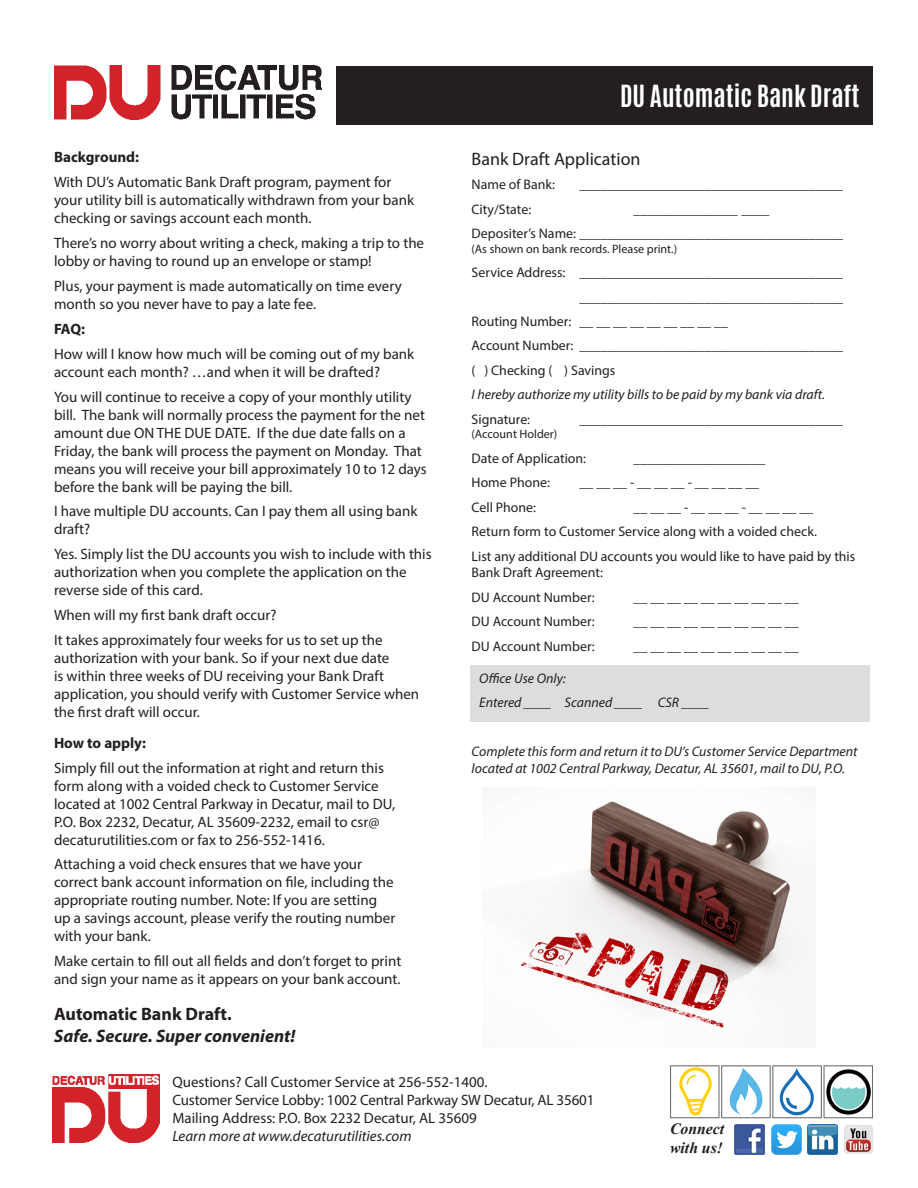
<style>
.page{position:relative;width:918px;height:1188px;background:#fff}
.page>*{position:absolute;margin:0;border:0;box-sizing:border-box;transform-origin:0 0}
.t1{font:700 25.5px "Antonio";color:#fff}
.t2{font:italic 700 18px "Myriad Pro";color:#231f20}
.t3{font:18px "Myriad Pro";color:#231f20}
.t4{font:700 18px "Myriad Pro";color:#231f20}
.t5{font:italic 700 15.75px "Times New Roman";color:#231f20}
.t6{font:15px/18px "Myriad Pro";color:#231f20}
.t7{font:italic 15px "Myriad Pro";color:#231f20}
.t8{font:700 15px "Myriad Pro";color:#231f20}
.t9{font:13.8px/16.6px "Myriad Pro";color:#231f20}
.t10{font:italic 13.8px/16.6px "Myriad Pro";color:#231f20}
.t11{font:12.15px "Myriad Pro";color:#231f20}
</style>
<div class="page">
<img style="left:54px;top:66px;width:267px;height:54px">
<div style="left:337px;top:66px;width:536px;height:59px;background:#231f20"></div>
<img style="left:52px;top:1075px;width:108px;height:67px">
<img style="left:670px;top:1066px;width:203px;height:53px">
<img style="left:734px;top:1125px;width:30px;height:30px">
<img style="left:772px;top:1125px;width:30px;height:30px">
<img style="left:807px;top:1125px;width:30px;height:30px">
<img style="left:844px;top:1125px;width:29px;height:29px">
<img style="left:520px;top:801px;width:281px;height:227px">
<div style="left:470px;top:666px;width:399px;height:56px;background:#dedddd"></div>
<p class="t8" style="left:54px;top:148px;width:87px">Background:</p>
<p class="t6" style="left:54px;top:173px;width:362px">With DU’s Automatic Bank Draft program, payment for your utility bill is automatically withdrawn from your bank checking or savings account each month.</p>
<p class="t6" style="left:54px;top:234px;width:372px">There’s no worry about writing a check, making a trip to the lobby or having to round up an envelope or stamp!</p>
<p class="t6" style="left:54px;top:276px;width:349px">Plus, your payment is made automatically on time every month so you never have to pay a late fee.</p>
<p class="t8" style="left:54px;top:319px;width:33px">FAQ:</p>
<p class="t6" style="left:54px;top:345px;width:362px">How will I know how much will be coming out of my bank account each month? …and when it will be drafted?</p>
<p class="t6" style="left:54px;top:387px;width:374px">You will continue to receive a copy of your monthly utility bill. The bank will normally process the payment for the net amount due ON THE DUE DATE. If the due date falls on a Friday, the bank will process the payment on Monday. That means you will receive your bill approximately 10 to 12 days before the bank will be paying the bill.</p>
<p class="t6" style="left:54px;top:502px;width:365px">I have multiple DU accounts. Can I pay them all using bank draft?</p>
<p class="t6" style="left:54px;top:545px;width:379px">Yes. Simply list the DU accounts you wish to include with this authorization when you complete the application on the reverse side of this card.</p>
<p class="t6" style="left:54px;top:606px;width:224px">When will my first bank draft occur?</p>
<p class="t6" style="left:54px;top:630px;width:367px">It takes approximately four weeks for us to set up the authorization with your bank. So if your next due date<br>is within three weeks of DU receiving your Bank Draft application, you should verify with Customer Service when the first draft will occur.</p>
<p class="t8" style="left:54px;top:733px;width:94px">How to apply:</p>
<p class="t6" style="left:54px;top:758px;width:343px">Simply fill out the information at right and return this form along with a voided check to Customer Service located at 1002 Central Parkway in Decatur, mail to DU, P.O. Box 2232, Decatur, AL 35609-2232, email to csr@ decaturutilities.com or fax to 256-552-1416.</p>
<p class="t6" style="left:54px;top:855px;width:343px">Attaching a void check ensures that we have your correct bank account information on file, including the appropriate routing number. Note: If you are setting up a savings account, please verify the routing number with your bank.</p>
<p class="t6" style="left:54px;top:952px;width:349px">Make certain to fill out all fields and don’t forget to print and sign your name as it appears on your bank account.</p>
<p class="t4" style="left:54px;top:1002px;width:179px">Automatic Bank Draft.</p>
<p class="t2" style="left:54px;top:1024px;width:243px">Safe. Secure. Super convenient!</p>
<p class="t1" style="left:620px;top:76px;width:241px">DU Automatic Bank Draft</p>
<p class="t3" style="left:472px;top:148px;width:170px">Bank Draft Application</p>
<p class="t9" style="left:472px;top:176px;width:85px">Name of Bank:</p>
<p class="t9" style="left:580px;top:176px;width:265px">______________________________________</p>
<p class="t9" style="left:472px;top:200px;width:61px">City/State:</p>
<p class="t9" style="left:634px;top:200px;width:137px">_______________ ____</p>
<p class="t9" style="left:472px;top:225px;width:373px">Depositer’s Name: ______________________________________</p>
<p class="t11" style="left:472px;top:241px;width:207px">(As shown on bank records. Please print.)</p>
<p class="t9" style="left:472px;top:264px;width:373px">Service Address: ______________________________________</p>
<p class="t9" style="left:580px;top:288px;width:265px">______________________________________</p>
<p class="t9" style="left:472px;top:313px;width:258px">Routing Number: __ __ __ __ __ __ __ __ __</p>
<p class="t9" style="left:472px;top:337px;width:373px">Account Number: ______________________________________</p>
<p class="t9" style="left:472px;top:362px;width:145px">( ) Checking ( ) Savings</p>
<p class="t10" style="left:472px;top:386px;width:355px">I hereby authorize my utility bills to be paid by my bank via draft.</p>
<p class="t9" style="left:472px;top:411px;width:60px">Signature:</p>
<p class="t9" style="left:580px;top:411px;width:265px">______________________________________</p>
<p class="t11" style="left:472px;top:427px;width:87px">(Account Holder)</p>
<p class="t9" style="left:472px;top:450px;width:116px">Date of Application:</p>
<p class="t9" style="left:634px;top:450px;width:133px">___________________</p>
<p class="t9" style="left:472px;top:474px;width:80px">Home Phone:</p>
<p class="t9" style="left:580px;top:474px;width:181px">__ __ __ - __ __ __ - __ __ __ __</p>
<p class="t9" style="left:472px;top:499px;width:66px">Cell Phone:</p>
<p class="t9" style="left:634px;top:499px;width:181px">__ __ __ - __ __ __ - __ __ __ __</p>
<p class="t9" style="left:472px;top:523px;width:347px">Return form to Customer Service along with a voided check.</p>
<p class="t9" style="left:472px;top:547px;width:385px">List any additional DU accounts you would like to have paid by this<br>Bank Draft Agreement:</p>
<p class="t9" style="left:472px;top:589px;width:124px">DU Account Number:</p>
<p class="t9" style="left:634px;top:589px;width:167px">__ __ __ __ __ __ __ __ __ __</p>
<p class="t9" style="left:472px;top:613px;width:124px">DU Account Number:</p>
<p class="t9" style="left:634px;top:613px;width:167px">__ __ __ __ __ __ __ __ __ __</p>
<p class="t9" style="left:472px;top:637px;width:124px">DU Account Number:</p>
<p class="t9" style="left:634px;top:637px;width:167px">__ __ __ __ __ __ __ __ __ __</p>
<p class="t10" style="left:479px;top:670px;width:88px">Office Use Only:</p>
<p class="t10" style="left:479px;top:694px;width:232px">Entered ____ Scanned ____ CSR ____</p>
<p class="t10" style="left:472px;top:743px;width:388px">Complete this form and return it to DU’s Customer Service Department located at 1002 Central Parkway, Decatur, AL 35601, mail to DU, P.O.</p>
<p class="t6" style="left:172px;top:1072px;width:317px">Questions? Call Customer Service at 256-552-1400.</p>
<p class="t6" style="left:172px;top:1090px;width:424px">Customer Service Lobby: 1002 Central Parkway SW Decatur, AL 35601</p>
<p class="t6" style="left:172px;top:1108px;width:306px">Mailing Address: P.O. Box 2232 Decatur, AL 35609</p>
<p class="t7" style="left:172px;top:1126px;width:241px">Learn more at www.decaturutilities.com</p>
<p class="t5" style="left:670px;top:1118px;width:56px">Connect</p>
<p class="t5" style="left:670px;top:1136px;width:54px">with us!</p>
</div>
